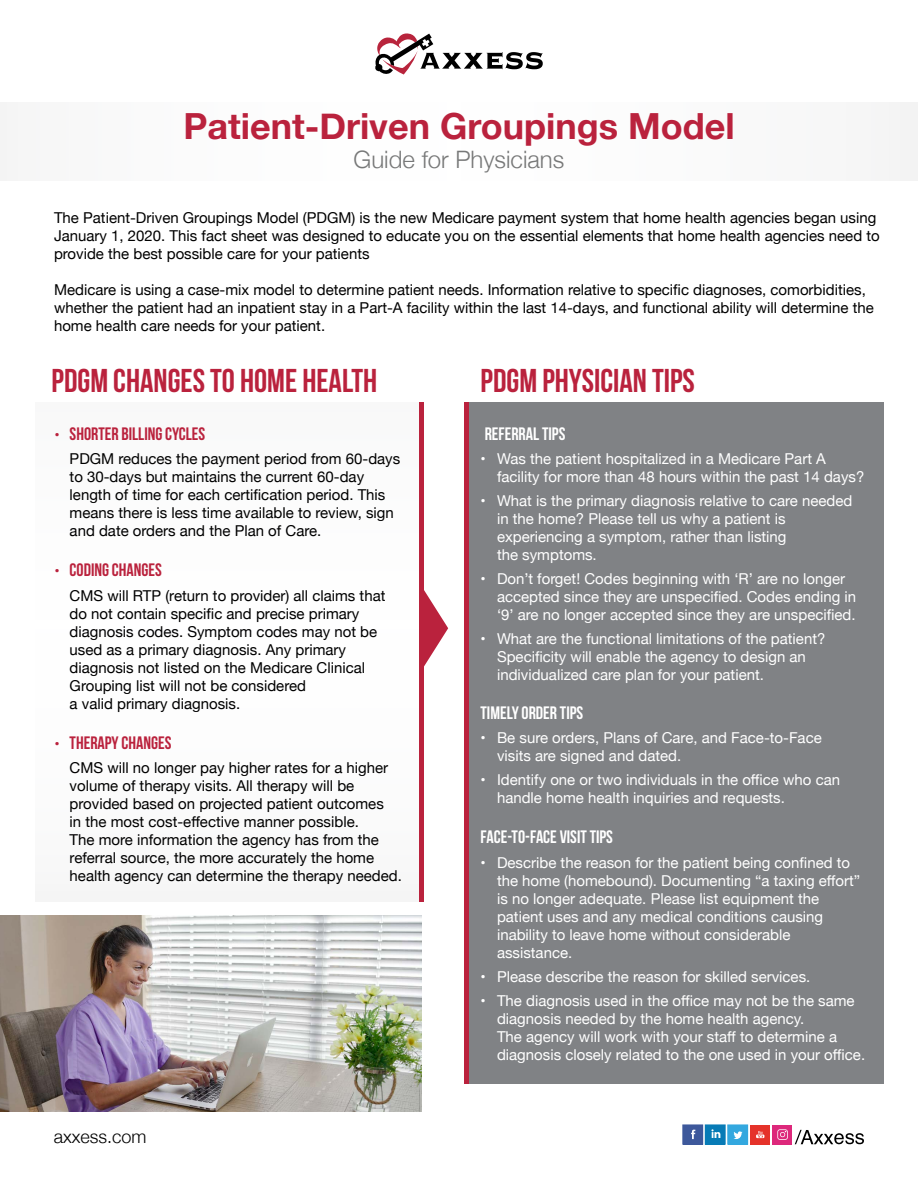
<style>
.page{position:relative;width:918px;height:1188px;background:#fff}
.page>*{position:absolute;margin:0;border:0;box-sizing:border-box;transform-origin:0 0}
.t1{font:700 36px "Helvetica Neue";color:#ba223d}
.t2{font:700 33px "Bebas Neue";color:#ba223d}
.t3{font:300 24px "Helvetica Neue";color:#777878}
.t4{font:700 18px "Bebas Neue";color:#ba223d}
.t5{font:700 18px "Bebas Neue";color:#fff}
.t6{font:300 18px "Helvetica Neue";color:#000101}
.t7{font:15px/18px "Helvetica Neue";color:#000}
.t8{font:15px/18px "Helvetica Neue";color:#fff}
.s1{font-family:"Helvetica Neue";font-size:15px}
.s2{font-weight:700}
</style>
<div class="page">
<div style="left:0;top:102px;width:918px;height:78px;background:#fbfbfb"></div>
<div style="left:465px;top:403px;width:419px;height:681px;background:#808285"></div>
<div style="left:419px;top:403px;width:5px;height:499px;background:#ba223d"></div>
<hr style="left:465px;top:403px;width:4px;height:681px;background:#ba223d">
<svg style="left:424px;top:590px;width:24px;height:77px"></svg>
<div style="left:683px;top:1125px;width:20px;height:19px;background:#3d589b"></div>
<div style="left:772px;top:1125px;width:20px;height:19px;background:#dd287b"></div>
<svg style="left:691px;top:1130px;width:4px;height:9px"></svg>
<div style="left:705px;top:1125px;width:20px;height:19px;background:#077bb6"></div>
<svg style="left:711px;top:1129px;width:9px;height:9px"></svg>
<div style="left:728px;top:1125px;width:20px;height:19px;background:#33a8df"></div>
<svg style="left:734px;top:1131px;width:8px;height:8px"></svg>
<svg style="left:795px;top:1130px;width:69px;height:14px"></svg>
<div style="left:750px;top:1125px;width:20px;height:19px;background:#e5322a"></div>
<svg style="left:756px;top:1131px;width:8px;height:7px"></svg>
<svg style="left:777px;top:1129px;width:11px;height:11px"></svg>
<img style="left:0;top:916px;width:421px;height:195px">
<svg style="left:375px;top:33px;width:168px;height:42px"></svg>
<h1 class="t1" style="left:183px;top:98px;width:553px">Patient-Driven Groupings Model</h1>
<h3 class="t3" style="left:354px;top:140px;width:212px">Guide for Physicians</h3>
<p class="t7" style="left:54px;top:210px;width:827px">The Patient-Driven Groupings Model (PDGM) is the new Medicare payment system that home health agencies began using<br>January 1, 2020. This fact sheet was designed to educate you on the essential elements that home health agencies need to provide the best possible care for your patients</p>
<p class="t7" style="left:54px;top:282px;width:821px">Medicare is using a case-mix model to determine patient needs. Information relative to specific diagnoses, comorbidities, whether the patient had an inpatient stay in a Part-A facility within the last 14-days, and functional ability will determine the home health care needs for your patient.</p>
<h2 class="t2" style="left:51px;top:362px;width:327px">PDGM CHANGES TO HOME HEALTH</h2>
<h2 class="t2" style="left:481px;top:362px;width:216px">PDGM PHYSICIAN TIPS</h2>
<p class="t4" style="left:55px;top:424px;width:152px"><span class="s1">•</span> SHORTER BILLING CYCLES</p>
<p class="t7" style="left:70px;top:451px;width:332px">PDGM reduces the payment period from 60-days to 30-days but maintains the current 60-day length of time for each certification period. This means there is less time available to review, sign and date orders and the Plan of Care.</p>
<p class="t4" style="left:55px;top:560px;width:109px"><span class="s1">•</span> CODING CHANGES</p>
<p class="t7" style="left:70px;top:588px;width:317px">CMS will RTP (return to provider) all claims that do not contain specific and precise primary diagnosis codes. Symptom codes may not be used as a primary diagnosis. Any primary diagnosis not listed on the Medicare Clinical Grouping list will not be considered<br>a valid primary diagnosis.</p>
<p class="t4" style="left:55px;top:733px;width:118px"><span class="s1">•</span> THERAPY CHANGES</p>
<p class="t7" style="left:70px;top:759px;width:334px">CMS will no longer pay higher rates for a higher volume of therapy visits. All therapy will be provided based on projected patient outcomes<br>in the most cost-effective manner possible.<br>The more information the agency has from the referral source, the more accurately the home health agency can determine the therapy needed.</p>
<p class="t6" style="left:54px;top:1122px;width:94px">axxess.com</p>
<p class="t5" style="left:485px;top:424px;width:82px">REFERRAL TIPS</p>
<p class="t8" style="left:497px;top:450px;width:369px;text-indent:-16px"><span class="s2">•</span> Was the patient hospitalized in a Medicare Part A facility for more than 48 hours within the past 14 days?</p>
<p class="t8" style="left:497px;top:492px;width:357px;text-indent:-16px"><span class="s2">•</span> What is the primary diagnosis relative to care needed in the home? Please tell us why a patient is experiencing a symptom, rather than listing<br>the symptoms.</p>
<p class="t8" style="left:497px;top:570px;width:361px;text-indent:-16px"><span class="s2">•</span> Don’t forget! Codes beginning with ‘R’ are no longer accepted since they are unspecified. Codes ending in ‘9’ are no longer accepted since they are unspecified.</p>
<p class="t8" style="left:497px;top:630px;width:330px;text-indent:-16px"><span class="s2">•</span> What are the functional limitations of the patient?<br>Specificity will enable the agency to design an individualized care plan for your patient.</p>
<p class="t5" style="left:481px;top:703px;width:104px">TIMELY ORDER TIPS</p>
<p class="t8" style="left:497px;top:730px;width:326px;text-indent:-16px"><span class="s2">•</span> Be sure orders, Plans of Care, and Face-to-Face visits are signed and dated.</p>
<p class="t8" style="left:497px;top:772px;width:345px;text-indent:-16px"><span class="s2">•</span> Identify one or two individuals in the office who can handle home health inquiries and requests.</p>
<p class="t5" style="left:481px;top:827px;width:134px">FACE-TO-FACE VISIT TIPS</p>
<p class="t8" style="left:497px;top:855px;width:365px;text-indent:-16px"><span class="s2">•</span> Describe the reason for the patient being confined to the home (homebound). Documenting “a taxing effort” is no longer adequate. Please list equipment the patient uses and any medical conditions causing inability to leave home without considerable assistance.</p>
<p class="t8" style="left:481px;top:969px;width:331px"><span class="s2">•</span> Please describe the reason for skilled services.</p>
<p class="t8" style="left:497px;top:993px;width:370px;text-indent:-16px"><span class="s2">•</span> The diagnosis used in the office may not be the same diagnosis needed by the home health agency.<br>The agency will work with your staff to determine a diagnosis closely related to the one used in your office.</p>
</div>
